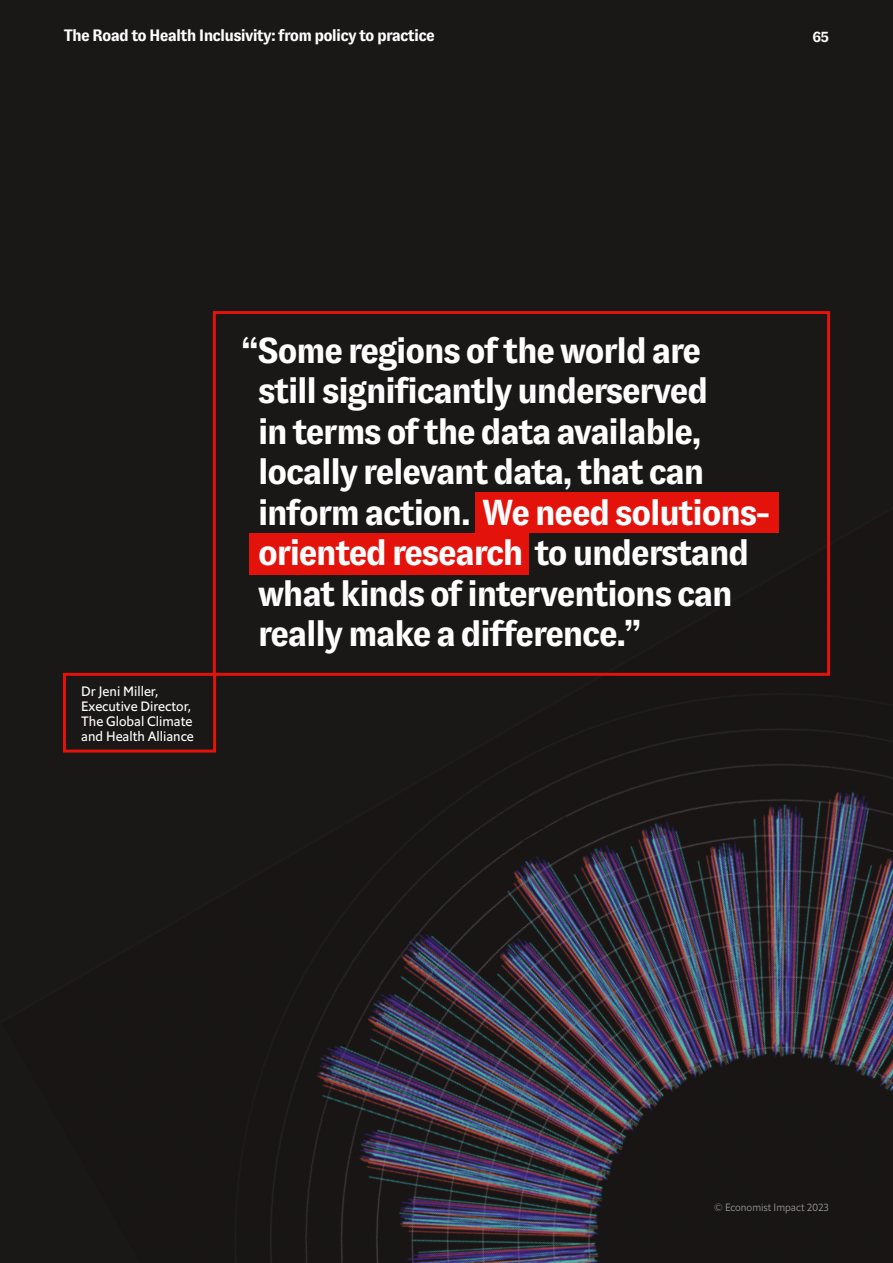
<style>
.page{position:relative;width:893px;height:1263px;background:#1a1717}
.page>*{position:absolute;margin:0;border:0;box-sizing:border-box;transform-origin:0 0}
.t1{font:700 36px/40.5px "GT Zirkon";letter-spacing:-.05em;color:#fff}
.t2{font:700 16.5px "GT Zirkon";letter-spacing:-.05em;color:#fff}
.t3{font:700 15px "GT Zirkon";color:#fff}
.t4{font:13.5px/15px "Econ Sans Reg";color:#fff}
.t5{font:10.5px "Econ Sans Lig";color:#9d9d9c}
</style>
<div class="page">
<img style="left:62px;top:505px;width:831px;height:758px">
<div style="left:475px;top:492px;width:304px;height:41px;background:#e3120b"></div>
<div style="left:249px;top:533px;width:280px;height:42px;background:#e3120b"></div>
<div style="left:63px;top:673px;width:153px;height:79px;border:3px solid #e3120b"></div>
<div style="left:213px;top:311px;width:617px;height:365px;border:3px solid #e3120b"></div>
<p class="t2" style="left:64px;top:27px;width:373px">The Road to Health Inclusivity: from policy to practice</p>
<p class="t3" style="left:812px;top:28px;width:18px">65</p>
<p class="t4" style="left:81px;top:683px;width:114px">Dr Jeni Miller,<br>Executive Director,<br>The Global Climate and Health Alliance</p>
<p class="t1" style="left:258px;top:330px;width:514px;text-indent:-17px">“Some regions of the world are still significantly underserved<br>in terms of the data available, locally relevant data, that can inform action. We need solutions&shy;oriented research to understand what kinds of interventions can really make a difference.”</p>
<p class="t5" style="left:714px;top:1201px;width:117px">© Economist Impact 2023</p>
</div>
